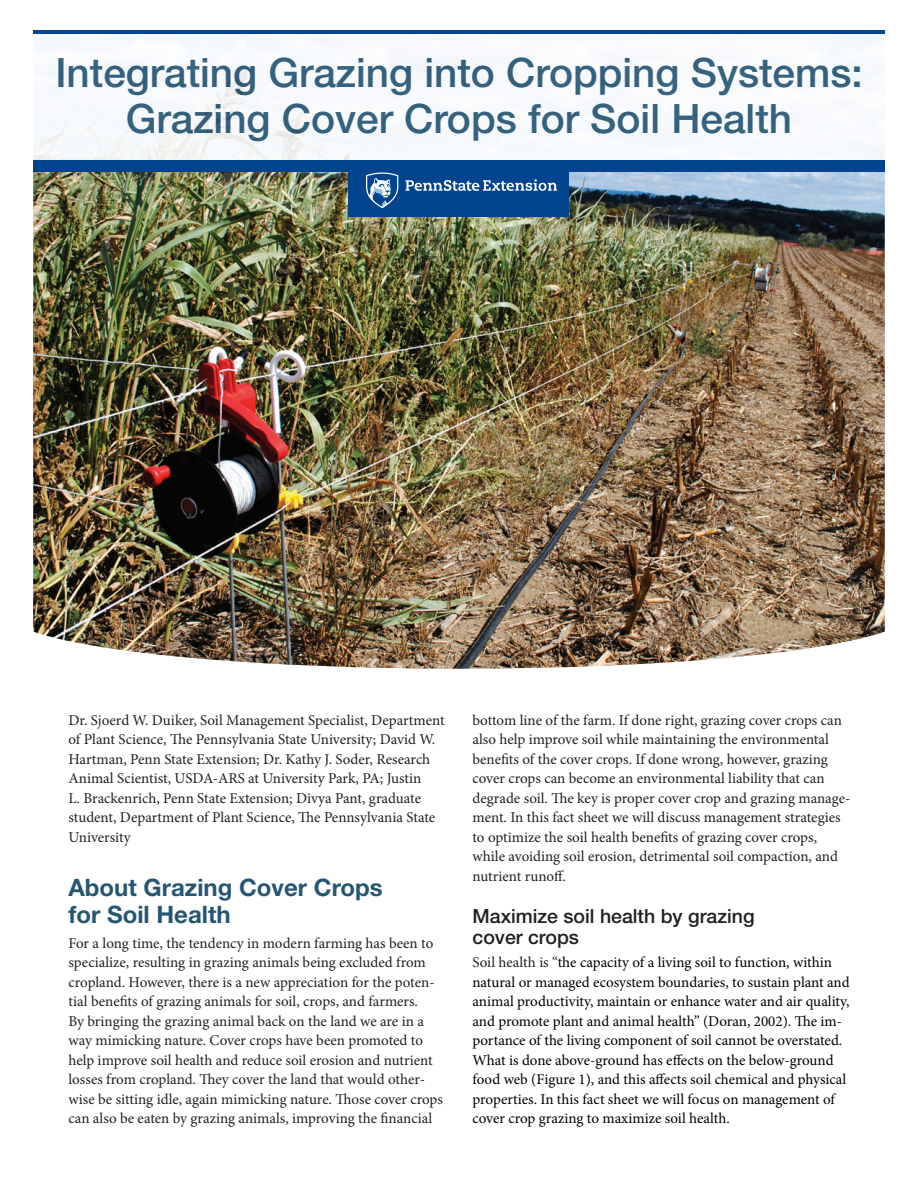
<style>
.page{position:relative;width:918px;height:1188px;background:#fff}
.page>*{position:absolute;margin:0;border:0;box-sizing:border-box;transform-origin:0 0}
.t1{font:500 40.5px/46.5px "Helvetica Neue LT Std";color:#275673;text-align:center}
.Head_A{font:700 24px/27px "Helvetica Neue LT Std";color:#275673}
.Head_B{font:500 19.5px/21px "Helvetica Neue LT Std";color:#231f20}
.Body_Text{font:15px/19.5px "Minion Pro";color:#231f20}
.Body_Text-2{font:15px/19.5px "Minion Pro";color:#000}
.s1{color:#231f20}
</style>
<div class="page">
<img style="left:33px;top:172px;width:852px;height:497px">
<div style="left:32px;top:30px;width:854px;height:138px;background:#f7f9fc"></div>
<div style="left:33px;top:160px;width:852px;height:12px;background:#02448d"></div>
<hr style="left:33px;top:30px;width:852px;height:4px;background:#02448d">
<div style="left:349px;top:160px;width:220px;height:57px;background:#02448d"></div>
<svg style="left:366px;top:173px;width:32px;height:35px"></svg>
<svg style="left:405px;top:179px;width:152px;height:12px"></svg>
<h1 class="t1" style="left:55px;top:49px;width:809px">Integrating Grazing into Cropping Systems:<br>Grazing Cover Crops for Soil Health</h1>
<p class="Body_Text" style="left:69px;top:710px;width:378px">Dr. Sjoerd W. Duiker, Soil Management Specialist, Department of Plant Science, The Pennsylvania State University; David W.<br>Hartman, Penn State Extension; Dr. Kathy J. Soder, Research Animal Scientist, USDA-ARS at University Park, PA; Justin<br>L. Brackenrich, Penn State Extension; Divya Pant, graduate student, Department of Plant Science, The Pennsylvania State University</p>
<p class="Head_A" style="left:69px;top:873px;width:316px">About Grazing Cover Crops for Soil Health</p>
<p class="Body_Text" style="left:69px;top:933px;width:376px">For a long time, the tendency in modern farming has been to specialize, resulting in grazing animals being excluded from cropland. However, there is a new appreciation for the poten&shy;tial benefits of grazing animals for soil, crops, and farmers.<br>By bringing the grazing animal back on the land we are in a way mimicking nature. Cover crops have been promoted to help improve soil health and reduce soil erosion and nutrient losses from cropland. They cover the land that would other&shy;wise be sitting idle, again mimicking nature. Those cover crops can also be eaten by grazing animals, improving the financial</p>
<p class="Body_Text" style="left:472px;top:710px;width:379px">bottom line of the farm. If done right, grazing cover crops can also help improve soil while maintaining the environmental benefits of the cover crops. If done wrong, however, grazing cover crops can become an environmental liability that can degrade soil. The key is proper cover crop and grazing manage&shy;ment. In this fact sheet we will discuss management strategies to optimize the soil health benefits of grazing cover crops, while avoiding soil erosion, detrimental soil compaction, and nutrient runoff.</p>
<p class="Head_B" style="left:472px;top:906px;width:284px">Maximize soil health by grazing cover crops</p>
<p class="Body_Text-2" style="left:472px;top:953px;width:379px"><span class="s1">Soil health is “</span>the capacity of a living soil to function, within natural or managed ecosystem boundaries, to sustain plant and animal productivity, maintain or enhance water and air quality, and promote plant and animal health” (Doran, 2002). The im&shy;portance of the living component of soil cannot be overstated.<br>What is done above-ground has effects on the below-ground food web (Figure 1), and this affects soil chemical and physical properties. In this fact sheet we will focus on management of cover crop grazing to maximize soil health.</p>
</div>
